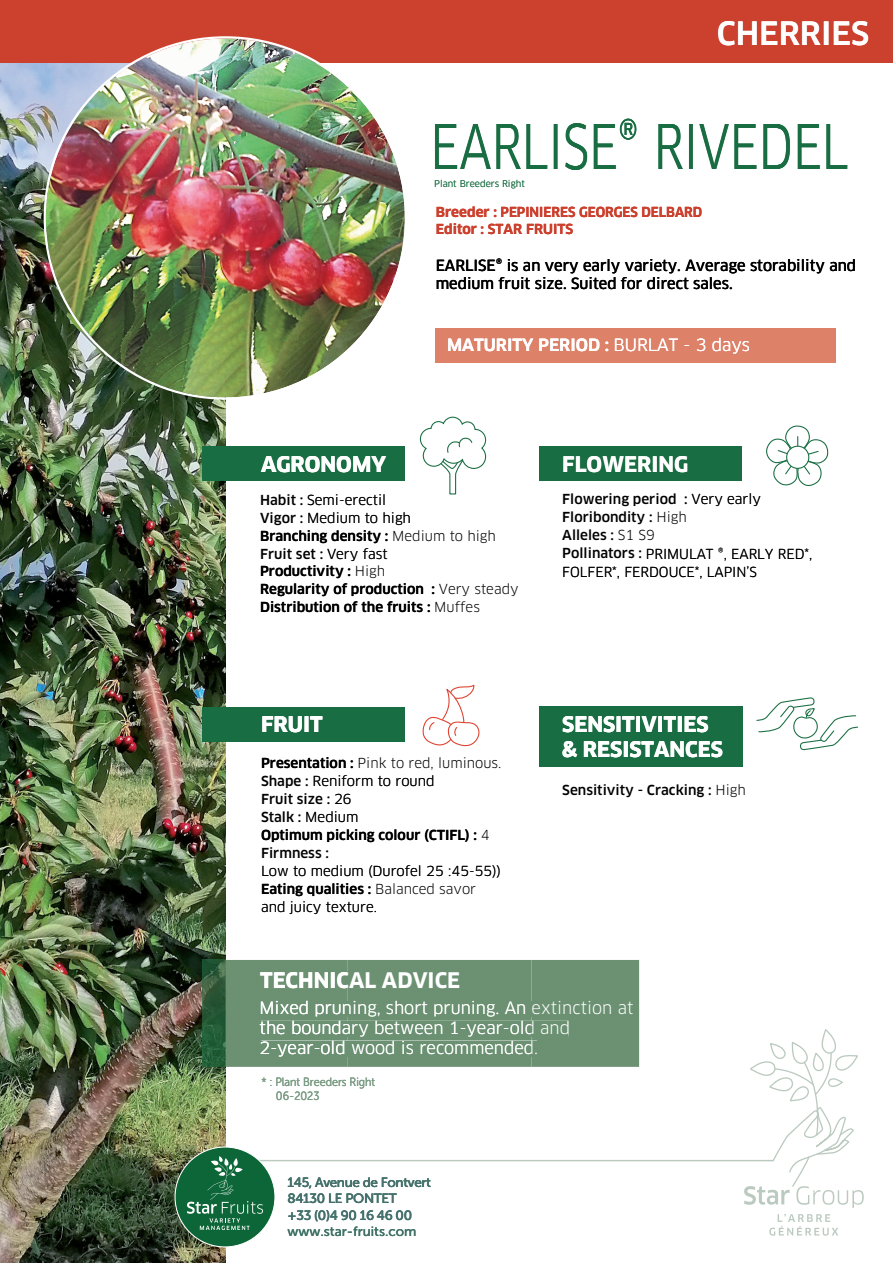
<style>
.page{position:relative;width:893px;height:1263px;background:#fff}
.page>*{position:absolute;margin:0;border:0;box-sizing:border-box;transform-origin:0 0}
.t1{font:60px "Clan Pro Regular+T42";color:#196d42;scale:.77 1}
.t2{font:31.5px "Clan Pro Medium+T42";color:#fff}
.t3{font:21px/25.2px "Clan Pro Bold+T42";color:#fff}
.t4{font:16.5px "Clan Pro Regular+T42";color:#fff}
.t5{font:16.5px "Clan Pro Medium+T42";color:#fff}
.t6{font:15px "Clan Pro News+T42";color:#000}
.t7{font:13.5px "Clan Pro Medium+T42";color:#000}
.t8{font:13.5px/18px "Clan Pro Regular+T42";color:#000}
.t9{font:13.5px "Museo Sans 500";letter-spacing:-.025em;color:#487070}
.t10{font:13.5px "Clan Pro Medium+T42";color:#cc402e;scale:.95 1}
.t11{font:13.5px "Museo Sans 500";color:#487070}
.t12{font:13.5px "Clan Pro Medium+T42";color:#cc402e}
.t13{font:12px "Museo Sans 300";color:#7b9c84;scale:.9 1}
.t14{font:9px "Clan Pro Regular+T42";color:#196d42}
.s1{font-family:"Clan Pro Bold+T42"}
.s2{font-family:"Clan Pro Regular+T42"}
.s3{font-family:"Clan Pro Medium+T42"}
</style>
<div class="page">
<img style="left:0;top:63px;width:225px;height:1200px">
<div style="left:0;top:0;width:893px;height:63px;background:#cc402e"></div>
<svg style="left:769px;top:1214px;width:69px;height:22px"></svg>
<svg style="left:744px;top:1029px;width:120px;height:179px"></svg>
<hr style="left:235px;top:1160px;width:538px;height:1px;background:#bbcabf">
<div style="left:435px;top:329px;width:401px;height:34px;background:#dd8169"></div>
<div style="left:175px;top:1147px;width:100px;height:100px;background:#0d6637;border-radius:50%"></div>
<svg style="left:187px;top:1156px;width:76px;height:74px"></svg>
<svg style="left:422px;top:684px;width:58px;height:63px"></svg>
<div style="left:202px;top:446px;width:202px;height:34px;background:#196d42"></div>
<div style="left:202px;top:707px;width:202px;height:34px;background:#196d42"></div>
<div style="left:539px;top:446px;width:202px;height:34px;background:#196d42"></div>
<svg style="left:766px;top:425px;width:63px;height:61px"></svg>
<div style="left:787px;top:446px;width:22px;height:22px;background:#fff;border-radius:50%"></div>
<div style="left:786px;top:446px;width:23px;height:23px;border:1px solid #196d42;border-radius:50%"></div>
<svg style="left:419px;top:416px;width:68px;height:79px"></svg>
<div style="left:539px;top:706px;width:204px;height:61px;background:#196d42"></div>
<svg style="left:756px;top:697px;width:102px;height:54px"></svg>
<img style="left:202px;top:960px;width:24px;height:107px">
<div style="left:226px;top:960px;width:413px;height:107px;background:#6b9172"></div>
<div style="left:531px;top:1040px;width:6px;height:16px;background:#6b9172"></div>
<div style="left:531px;top:1021px;width:37px;height:15px;background:#6b9172"></div>
<div style="left:531px;top:1001px;width:102px;height:16px;background:#6b9172"></div>
<img style="left:44px;top:36px;width:361px;height:364px">
<h2 class="t2" style="left:717px;top:20px;width:154px">CHERRIES</h2>
<h1 class="t1" style="left:431px;top:121px;width:544px">EARLISE® RIVEDEL</h1>
<p class="t14" style="left:434px;top:180px;width:92px">Plant Breeders Right</p>
<p class="t12" style="left:436px;top:223px;width:139px"><span class="s1">Editor :</span> STAR FRUITS</p>
<p class="t10" style="left:436px;top:206px;width:282px"><span class="s1">Breeder :</span> PEPINIERES GEORGES DELBARD</p>
<p class="t6" style="left:436px;top:259px;width:422px">EARLISE® is an very early variety. Average storability and</p>
<p class="t6" style="left:436px;top:277px;width:298px">medium fruit size. Suited for direct sales.</p>
<p class="t5" style="left:447px;top:338px;width:304px">MATURITY PERIOD : <span class="s2">BURLAT - 3 days</span></p>
<h3 class="t3" style="left:261px;top:452px;width:126px">AGRONOMY</h3>
<h3 class="t3" style="left:562px;top:452px;width:127px">FLOWERING</h3>
<p class="t8" style="left:260px;top:491px;width:128px"><span class="s3">Habit :</span> Semi-erectil</p>
<p class="t7" style="left:562px;top:494px;width:200px">Flowering period : <span class="s2">Very early</span></p>
<p class="t8" style="left:260px;top:509px;width:152px"><span class="s3">Vigor :</span> Medium to high</p>
<p class="t7" style="left:562px;top:512px;width:126px">Floribondity : <span class="s2">High</span></p>
<p class="t7" style="left:260px;top:530px;width:237px">Branching density : <span class="s2">Medium to high</span></p>
<p class="t7" style="left:260px;top:548px;width:129px">Fruit set : <span class="s2">Very fast</span></p>
<p class="t7" style="left:260px;top:566px;width:127px">Productivity : <span class="s2">High</span></p>
<p class="t7" style="left:260px;top:584px;width:260px">Regularity of production : <span class="s2">Very steady</span></p>
<p class="t7" style="left:260px;top:602px;width:221px">Distribution of the fruits : <span class="s2">Muffes</span></p>
<h3 class="t3" style="left:261px;top:712px;width:63px">FRUIT</h3>
<p class="t8" style="left:261px;top:754px;width:242px"><span class="s3">Presentation :</span> Pink to red, luminous.</p>
<p class="t8" style="left:261px;top:772px;width:175px"><span class="s3">Shape :</span> Reniform to round</p>
<p class="t7" style="left:261px;top:793px;width:92px">Fruit size : <span class="s2">26</span></p>
<p class="t7" style="left:261px;top:811px;width:99px">Stalk : <span class="s2">Medium</span></p>
<p class="t7" style="left:261px;top:829px;width:230px">Optimum picking colour (CTIFL) : <span class="s2">4</span></p>
<p class="t7" style="left:261px;top:847px;width:69px">Firmness :</p>
<p class="t8" style="left:261px;top:862px;width:241px">Low to medium (Durofel 25 :45-55))</p>
<p class="t7" style="left:261px;top:883px;width:217px">Eating qualities : <span class="s2">Balanced savor</span></p>
<p class="t8" style="left:261px;top:898px;width:117px">and juicy texture.</p>
<h3 class="t3" style="left:260px;top:968px;width:202px">TECHNICAL ADVICE</h3>
<p class="t7" style="left:562px;top:530px;width:94px">Alleles : <span class="s2">S1 S9</span></p>
<p class="t8" style="left:562px;top:545px;width:251px"><span class="s3">Pollinators :</span> PRIMULAT ®, EARLY RED*,<br>FOLFER*, FERDOUCE*, LAPIN’S</p>
<h3 class="t3" style="left:562px;top:712px;width:162px">SENSITIVITIES &amp; RESISTANCES</h3>
<p class="t7" style="left:562px;top:785px;width:185px">Sensitivity - Cracking : <span class="s2">High</span></p>
<p class="t4" style="left:260px;top:1001px;width:375px">Mixed pruning, short pruning. An extinction at</p>
<p class="t4" style="left:260px;top:1021px;width:312px">the boundary between 1-year-old and</p>
<p class="t4" style="left:260px;top:1041px;width:280px">2-year-old wood is recommended.</p>
<p class="t13" style="left:261px;top:1077px;width:128px">* : Plant Breeders Right</p>
<p class="t13" style="left:276px;top:1091px;width:50px">06-2023</p>
<p class="t9" style="left:288px;top:1174px;width:145px">145, Avenue de Fontvert</p>
<p class="t9" style="left:288px;top:1191px;width:111px">84130 LE PONTET</p>
<p class="t9" style="left:288px;top:1207px;width:126px">+33 (0)4 90 16 46 00</p>
<p class="t11" style="left:288px;top:1223px;width:131px">www.star-fruits.com</p>
</div>
